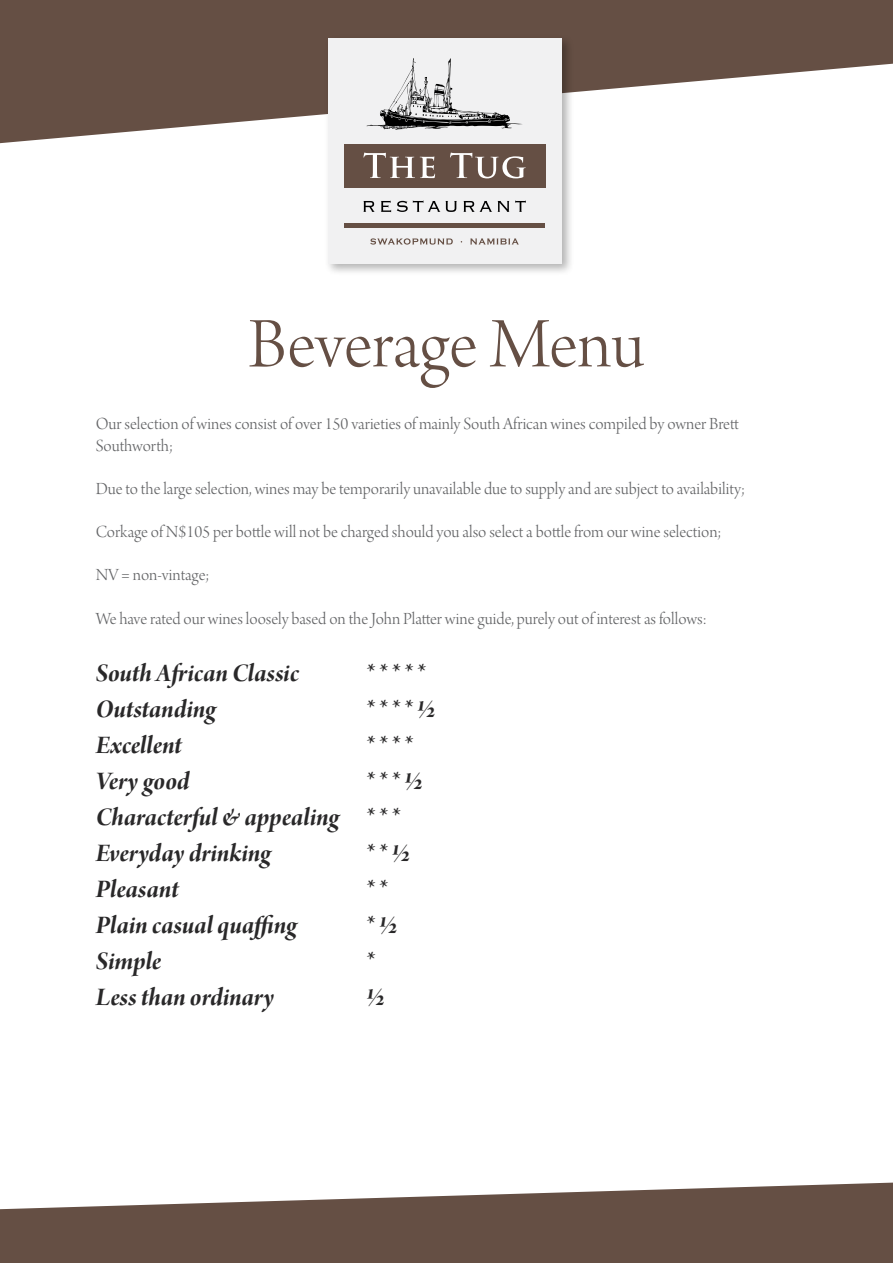
<style>
.page{position:relative;width:893px;height:1263px;background:#fff}
.page>*{position:absolute;margin:0;border:0;box-sizing:border-box;transform-origin:0 0}
.t1{font:75px "Arno Pro Light Display";letter-spacing:-.005em;color:#654f44}
.t2{font:27px/36px "Arno Pro Bold Italic Display";letter-spacing:-.005em;color:#292829}
.t3{font:18px/21.6px "Arno Pro Light Display";color:#636466}
</style>
<div class="page">
<svg style="left:0;top:0;width:893px;height:143px;fill:#654f44"></svg>
<div style="left:324px;top:34px;width:251px;height:243px;background:#000;opacity:.3"></div>
<div style="left:328px;top:38px;width:234px;height:226px;background:#f1f1f2"></div>
<div style="left:344px;top:144px;width:202px;height:44px;background:#654f44"></div>
<div style="left:344px;top:223px;width:200px;height:5px;background:#654f44"></div>
<svg style="left:363px;top:200px;width:163px;height:12px"></svg>
<svg style="left:363px;top:153px;width:163px;height:25px"></svg>
<svg style="left:366px;top:58px;width:157px;height:72px"></svg>
<svg style="left:370px;top:238px;width:149px;height:7px"></svg>
<svg style="left:0;top:1182px;width:893px;height:81px;fill:#654f44"></svg>
<h1 class="t1" style="left:248px;top:303px;width:398px">Beverage Menu</h1>
<p class="t3" style="left:96px;top:414px;width:645px">Our selection of wines consist of over 150 varieties of mainly South African wines compiled by owner Brett<br>Southworth;</p>
<p class="t3" style="left:96px;top:479px;width:651px">Due to the large selection, wines may be temporarily unavailable due to supply and are subject to availability;</p>
<p class="t3" style="left:96px;top:522px;width:627px">Corkage of N$105 per bottle will not be charged should you also select a bottle from our wine selection;</p>
<p class="t3" style="left:96px;top:565px;width:115px">NV = non-vintage;</p>
<p class="t3" style="left:96px;top:609px;width:612px">We have rated our wines loosely based on the John Platter wine guide, purely out of interest as follows:</p>
<h2 class="t2" style="left:96px;top:657px;width:205px">South African Classic</h2>
<h2 class="t2" style="left:366px;top:657px;width:61px">* * * * *</h2>
<h2 class="t2" style="left:96px;top:693px;width:122px">Outstanding</h2>
<h2 class="t2" style="left:366px;top:693px;width:72px">* * * * ½</h2>
<h2 class="t2" style="left:96px;top:729px;width:88px">Excellent</h2>
<h2 class="t2" style="left:366px;top:729px;width:48px">* * * *</h2>
<h2 class="t2" style="left:96px;top:765px;width:95px">Very good</h2>
<h2 class="t2" style="left:96px;top:765px;width:329px;text-indent:270px">* * * ½<br>Characterful &amp; appealing * * *<br>Everyday drinking</h2>
<h2 class="t2" style="left:366px;top:837px;width:46px">* * ½</h2>
<h2 class="t2" style="left:96px;top:873px;width:84px">Pleasant</h2>
<h2 class="t2" style="left:366px;top:873px;width:23px">* *</h2>
<h2 class="t2" style="left:96px;top:909px;width:203px">Plain casual quaffing</h2>
<h2 class="t2" style="left:366px;top:909px;width:33px">* ½</h2>
<h2 class="t2" style="left:96px;top:945px;width:67px">Simple</h2>
<h2 class="t2" style="left:366px;top:945px;width:10px">*</h2>
<h2 class="t2" style="left:96px;top:981px;width:180px">Less than ordinary</h2>
<h2 class="t2" style="left:366px;top:981px;width:21px">½</h2>
</div>
